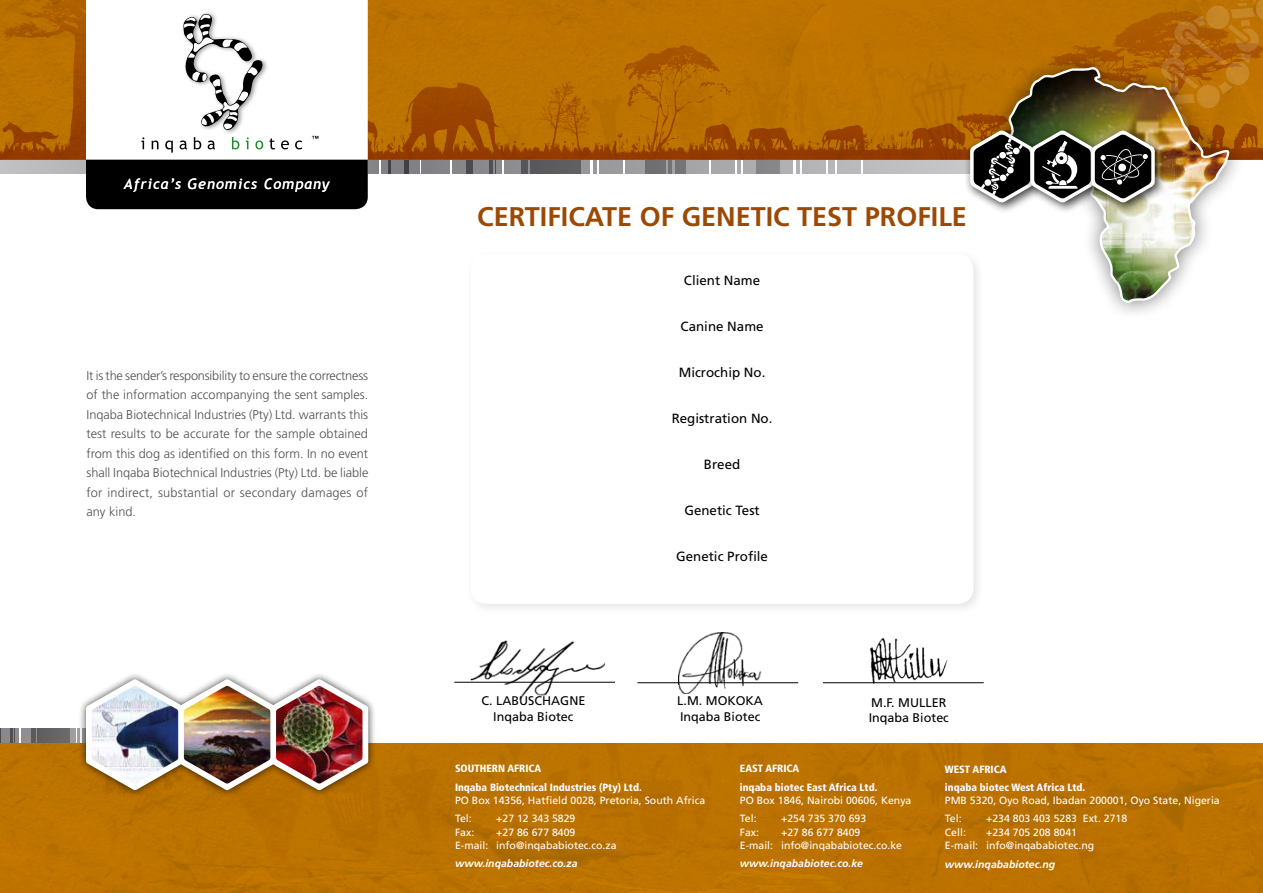
<style>
.page{position:relative;width:1263px;height:893px;background:#fff}
.page>*{position:absolute;margin:0;border:0;box-sizing:border-box;transform-origin:0 0}
.t1{font:700 27px "Frutiger";color:#9b4a06}
.t2{font:italic 14.4px "Trebuchet MS";letter-spacing:.075em;color:#fff}
.t3{font:13.35px "Frutiger";color:#000}
.t4{font:300 12.75px/19.5px "Frutiger LT";letter-spacing:.02em;color:#504f53;text-align:justify}
.t5{font:12.6px/15.8px "Frutiger";color:#000}
.t6{font:10.5px/18.1px "Frutiger";color:#fff}
.t7{font:900 condensed 10.5px/18.1px "Frutiger";color:#fff}
.t8{font:italic 700 10.5px "Frutiger";color:#fff}
</style>
<div class="page">
<div style="left:434px;top:160px;width:16px;height:13px;background:#818084"></div>
<div style="left:453px;top:160px;width:40px;height:13px;background:#88878b"></div>
<div style="left:625px;top:160px;width:41px;height:13px;background:#9d9c9f"></div>
<svg style="left:645px;top:160px;width:30px;height:13px"></svg>
<div style="left:863px;top:160px;width:200px;height:13px;background:#c1c0c2"></div>
<div style="left:496px;top:160px;width:6px;height:13px;background:#8b8a8e"></div>
<svg style="left:489px;top:160px;width:7px;height:13px"></svg>
<div style="left:466px;top:160px;width:7px;height:13px;background:#4c4b4f"></div>
<div style="left:828px;top:160px;width:7px;height:13px;background:#b7b6b9"></div>
<hr style="left:668px;top:160px;width:4px;height:13px;background:#727275">
<hr style="left:593px;top:160px;width:4px;height:13px;background:#98979b">
<hr style="left:737px;top:160px;width:4px;height:13px;background:#abaaad">
<svg style="left:675px;top:160px;width:33px;height:13px"></svg>
<div style="left:711px;top:160px;width:23px;height:13px;background:#a9a8ab"></div>
<div style="left:802px;top:160px;width:24px;height:13px;background:#b4b4b6"></div>
<svg style="left:743px;top:160px;width:50px;height:13px"></svg>
<hr style="left:796px;top:160px;width:4px;height:13px;background:#b2b2b4">
<div style="left:505px;top:160px;width:23px;height:13px;background:#8d8c90"></div>
<div style="left:837px;top:160px;width:24px;height:13px;background:#b9b8ba"></div>
<svg style="left:580px;top:160px;width:10px;height:13px"></svg>
<div style="left:521px;top:160px;width:59px;height:13px;background:#5c5b5f"></div>
<div style="left:599px;top:160px;width:24px;height:13px;background:#9a999d"></div>
<svg style="left:0;top:0;width:970px;height:160px;background:#b56800"></svg>
<div style="left:422px;top:160px;width:12px;height:13px;background:#818084"></div>
<div style="left:388px;top:160px;width:31px;height:13px;background:#818084"></div>
<div style="left:0;top:160px;width:98px;height:13px;background:#bbbabc"></div>
<div style="left:381px;top:160px;width:5px;height:13px;background:#818084"></div>
<svg style="left:386px;top:160px;width:5px;height:13px"></svg>
<div style="left:404px;top:160px;width:5px;height:13px;background:#414044"></div>
<div style="left:361px;top:160px;width:18px;height:13px;background:#818084"></div>
<svg style="left:1089px;top:203px;width:118px;height:102px"></svg>
<div style="left:964px;top:125px;width:82px;height:89px;background:#000;opacity:.75"></div>
<div style="left:1025px;top:125px;width:81px;height:89px;background:#000;opacity:.75"></div>
<div style="left:1085px;top:125px;width:82px;height:89px;background:#000;opacity:.75"></div>
<img style="left:970px;top:0;width:293px;height:203px">
<div style="left:1118px;top:164px;width:8px;height:7px;background:#fff;border-radius:50%"></div>
<svg style="left:86px;top:0;width:282px;height:210px"></svg>
<div style="left:181px;top:10px;width:88px;height:125px;background:#000;opacity:.4"></div>
<svg style="left:183px;top:14px;width:80px;height:117px"></svg>
<svg style="left:269px;top:138px;width:33px;height:11px"></svg>
<svg style="left:232px;top:137px;width:31px;height:12px"></svg>
<svg style="left:141px;top:137px;width:74px;height:16px"></svg>
<svg style="left:312px;top:136px;width:6px;height:3px"></svg>
<div style="left:86px;top:160px;width:282px;height:49px;background:#000"></div>
<img style="left:0;top:743px;width:1263px;height:150px">
<svg style="left:1px;top:728px;width:10px;height:15px"></svg>
<hr style="left:15px;top:728px;width:4px;height:15px;background:#8c8b8f">
<svg style="left:11px;top:728px;width:4px;height:15px"></svg>
<svg style="left:0;top:728px;width:1px;height:15px"></svg>
<div style="left:21px;top:728px;width:15px;height:15px;background:#8f8e92"></div>
<svg style="left:69px;top:728px;width:7px;height:15px"></svg>
<div style="left:31px;top:728px;width:38px;height:15px;background:#636265"></div>
<div style="left:78px;top:672px;width:298px;height:126px;background:#000;opacity:.75"></div>
<svg style="left:86px;top:679px;width:282px;height:112px"></svg>
<img style="left:184px;top:686px;width:86px;height:98px">
<img style="left:276px;top:686px;width:86px;height:98px">
<img style="left:92px;top:686px;width:86px;height:98px">
<img style="left:470px;top:641px;width:135px;height:59px">
<hr style="left:454px;top:682px;width:161px;height:1px;background:#000">
<img style="left:678px;top:632px;width:84px;height:61px">
<hr style="left:637px;top:682px;width:161px;height:1px;background:#000">
<img style="left:864px;top:638px;width:88px;height:46px">
<hr style="left:823px;top:682px;width:161px;height:1px;background:#000">
<div style="left:465px;top:249px;width:519px;height:366px;background:#fafafa"></div>
<div style="left:471px;top:254px;width:502px;height:350px;background:#fff;border-radius:15px"></div>
<p class="t2" style="left:124px;top:175px;width:207px">Africa’s Genomics Company</p>
<p class="t4" style="left:86px;top:366px;width:283px">It is the sender’s responsibility to ensure the correctness of the information accompanying the sent samples.<br>Inqaba Biotechnical Industries (Pty) Ltd. warrants this test results to be accurate for the sample obtained from this dog as identified on this form. In no event shall Inqaba Biotechnical Industries (Pty) Ltd. be liable for indirect, substantial or secondary damages of any kind.</p>
<h1 class="t1" style="left:477px;top:201px;width:491px">CERTIFICATE OF GENETIC TEST PROFILE</h1>
<p class="t3" style="left:684px;top:272px;width:78px">Client Name</p>
<p class="t3" style="left:681px;top:318px;width:85px">Canine Name</p>
<p class="t3" style="left:679px;top:364px;width:88px">Microchip No.</p>
<p class="t3" style="left:672px;top:410px;width:102px">Registration No.</p>
<p class="t3" style="left:704px;top:456px;width:38px">Breed</p>
<p class="t3" style="left:684px;top:503px;width:77px">Genetic Test</p>
<p class="t3" style="left:676px;top:549px;width:93px">Genetic Profile</p>
<p class="t5" style="left:481px;top:693px;width:105px;text-align:center">C. LABUSCHAGNE<br>Inqaba Biotec</p>
<p class="t5" style="left:677px;top:693px;width:87px">L.M. MOKOKA<br>Inqaba Biotec</p>
<p class="t5" style="left:869px;top:694px;width:82px">M.F. MULLER<br>Inqaba Biotec</p>
<p class="t7" style="left:455px;top:760px;width:188px">SOUTHERN AFRICA<br>Inqaba Biotechnical Industries (Pty) Ltd.</p>
<p class="t6" style="left:455px;top:791px;width:252px">PO Box 14356, Hatfield 0028, Pretoria, South Africa<br>Tel:</p>
<p class="t6" style="left:496px;top:809px;width:81px">+27 12 343 5829</p>
<p class="t7" style="left:740px;top:760px;width:139px">EAST AFRICA<br>inqaba biotec East Africa Ltd.</p>
<p class="t6" style="left:740px;top:791px;width:173px">PO Box 1846, Nairobi 00606, Kenya<br>Tel:</p>
<p class="t6" style="left:781px;top:809px;width:87px">+254 735 370 693</p>
<p class="t7" style="left:945px;top:760px;width:142px">WEST AFRICA<br>inqaba biotec West Africa Ltd.</p>
<p class="t6" style="left:945px;top:791px;width:276px">PMB 5320, Oyo Road, Ibadan 200001, Oyo State, Nigeria<br>Tel:</p>
<p class="t6" style="left:986px;top:810px;width:143px">+234 803 403 5283 Ext. 2718</p>
<p class="t6" style="left:455px;top:825px;width:163px;line-height:13.5px;text-align:center">+27 86 677 8409<br>E-mail: info@inqababiotec.co.za</p>
<p class="t8" style="left:455px;top:857px;width:124px">www.inqababiotec.co.za</p>
<p class="t6" style="left:455px;top:823px;width:21px">Fax:</p>
<p class="t6" style="left:740px;top:825px;width:164px;line-height:13.5px;text-align:center">+27 86 677 8409<br>E-mail: info@inqababiotec.co.ke</p>
<p class="t8" style="left:740px;top:857px;width:125px">www.inqababiotec.co.ke</p>
<p class="t6" style="left:740px;top:823px;width:21px">Fax:</p>
<p class="t6" style="left:945px;top:823px;width:23px">Cell:</p>
<p class="t6" style="left:945px;top:825px;width:151px;line-height:13.5px;text-indent:41px">+234 705 208 8041<br>E-mail: info@inqababiotec.ng</p>
<p class="t8" style="left:945px;top:858px;width:112px">www.inqababiotec.ng</p>
</div>
